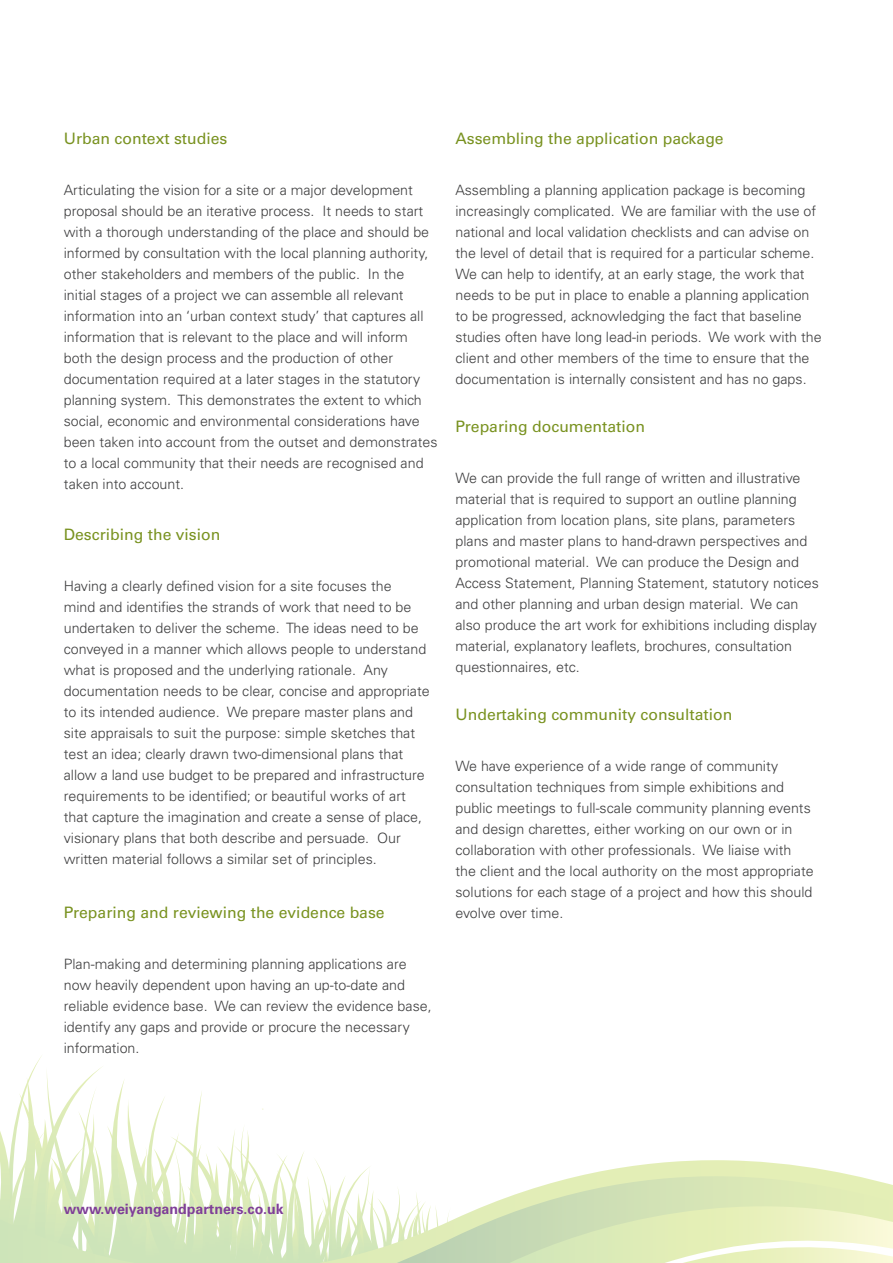
<style>
.page{position:relative;width:893px;height:1263px;background:#fff}
.page>*{position:absolute;margin:0;border:0;box-sizing:border-box;transform-origin:0 0}
.SubHeading{font:15.75px "Univers LT Std";color:#799220}
.FrontPage_Body{font:300 14.25px/21px "Univers LT Std";color:#3e3e3f}
.BodyText{font:700 14.25px "Univers LT Std";color:#7f3f98}
</style>
<div class="page">
<svg style="left:0;top:1056px;width:304px;height:104px"></svg>
<svg style="left:0;top:1160px;width:855px;height:103px"></svg>
<svg style="left:363px;top:1176px;width:530px;height:87px"></svg>
<svg style="left:477px;top:1206px;width:416px;height:57px;background:#dfebbf"></svg>
<p class="SubHeading" style="left:64px;top:129px;width:165px">Urban context studies</p>
<p class="FrontPage_Body" style="left:64px;top:179px;width:375px">Articulating the vision for a site or a major development proposal should be an iterative process. It needs to start with a thorough understanding of the place and should be informed by consultation with the local planning authority, other stakeholders and members of the public. In the initial stages of a project we can assemble all relevant information into an ‘urban context study’ that captures all information that is relevant to the place and will inform both the design process and the production of other documentation required at a later stages in the statutory planning system. This demonstrates the extent to which social, economic and environmental considerations have been taken into account from the outset and demonstrates to a local community that their needs are recognised and taken into account.</p>
<p class="SubHeading" style="left:64px;top:525px;width:158px">Describing the vision</p>
<p class="FrontPage_Body" style="left:64px;top:575px;width:367px">Having a clearly defined vision for a site focuses the<br>mind and identifies the strands of work that need to be undertaken to deliver the scheme. The ideas need to be conveyed in a manner which allows people to understand what is proposed and the underlying rationale. Any documentation needs to be clear, concise and appropriate to its intended audience. We prepare master plans and site appraisals to suit the purpose: simple sketches that test an idea; clearly drawn two-dimensional plans that allow a land use budget to be prepared and infrastructure requirements to be identified; or beautiful works of art that capture the imagination and create a sense of place, visionary plans that both describe and persuade. Our written material follows a similar set of principles.</p>
<p class="SubHeading" style="left:64px;top:903px;width:322px">Preparing and reviewing the evidence base</p>
<p class="FrontPage_Body" style="left:64px;top:953px;width:369px">Plan-making and determining planning applications are now heavily dependent upon having an up-to-date and reliable evidence base. We can review the evidence base, identify any gaps and provide or procure the necessary information.</p>
<p class="SubHeading" style="left:455px;top:129px;width:270px">Assembling the application package</p>
<p class="FrontPage_Body" style="left:455px;top:179px;width:368px">Assembling a planning application package is becoming increasingly complicated. We are familiar with the use of national and local validation checklists and can advise on the level of detail that is required for a particular scheme.<br>We can help to identify, at an early stage, the work that needs to be put in place to enable a planning application to be progressed, acknowledging the fact that baseline studies often have long lead-in periods. We work with the client and other members of the time to ensure that the documentation is internally consistent and has no gaps.</p>
<p class="SubHeading" style="left:455px;top:417px;width:191px">Preparing documentation</p>
<p class="FrontPage_Body" style="left:455px;top:467px;width:365px">We can provide the full range of written and illustrative material that is required to support an outline planning application from location plans, site plans, parameters plans and master plans to hand-drawn perspectives and promotional material. We can produce the Design and Access Statement, Planning Statement, statutory notices and other planning and urban design material. We can also produce the art work for exhibitions including display material, explanatory leaflets, brochures, consultation questionnaires, etc.</p>
<p class="SubHeading" style="left:455px;top:705px;width:278px">Undertaking community consultation</p>
<p class="FrontPage_Body" style="left:455px;top:755px;width:360px">We have experience of a wide range of community consultation techniques from simple exhibitions and public meetings to full-scale community planning events and design charettes, either working on our own or in collaboration with other professionals. We liaise with the client and the local authority on the most appropriate solutions for each stage of a project and how this should evolve over time.</p>
<p class="BodyText" style="left:64px;top:1200px;width:221px">www.weiyangandpartners.co.uk</p>
</div>
